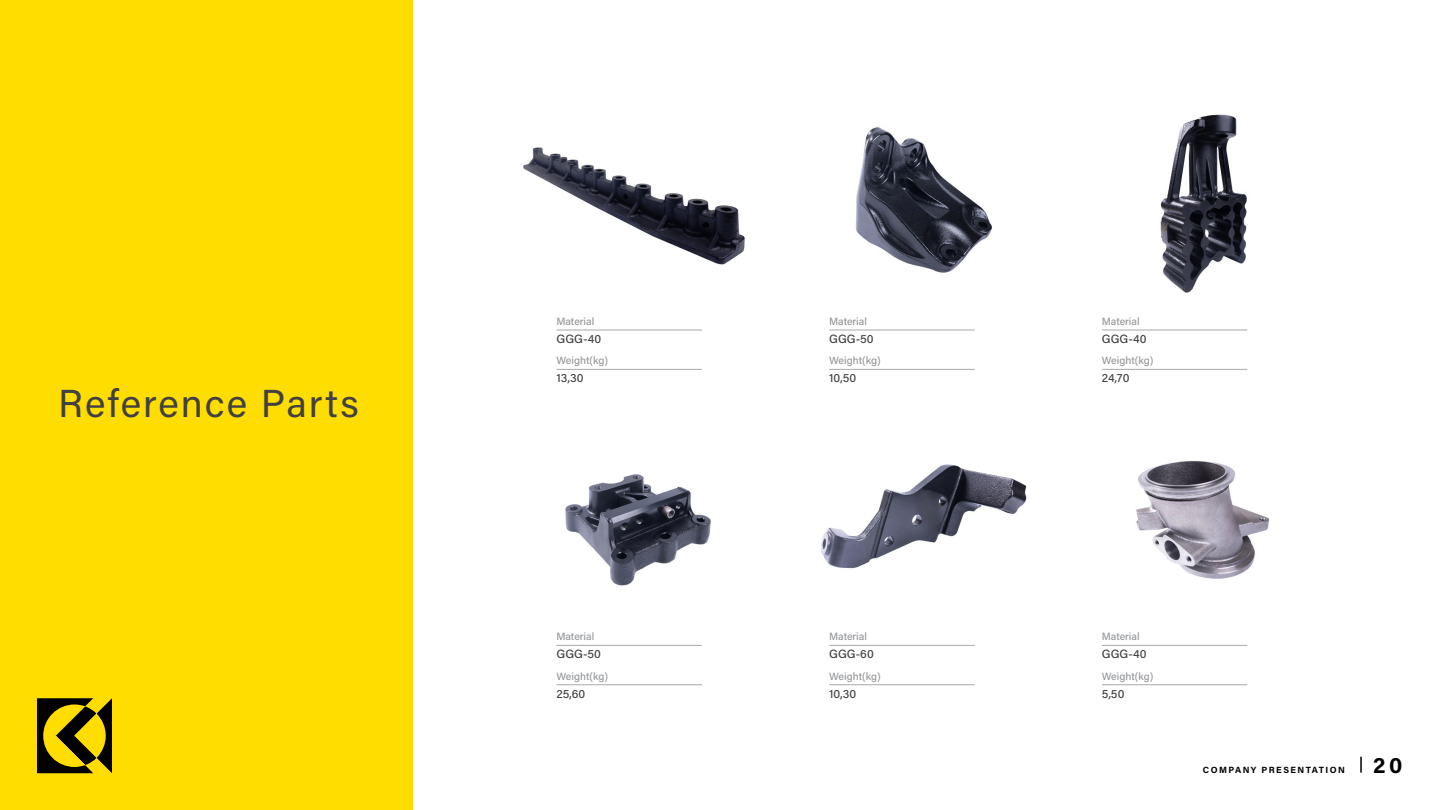
<style>
.page{position:relative;width:1440px;height:810px;background:#fff}
.page>*{position:absolute;margin:0;border:0;box-sizing:border-box;transform-origin:0 0}
.t1{font:39px "Acumin Pro";letter-spacing:.05em;color:#414042}
.t2{font:700 22.5px "Acumin Pro";color:#000}
.t3{font:500 12px "Acumin Pro";letter-spacing:.005em;color:#414042}
.t4{font:500 10.5px "Acumin Pro";letter-spacing:-.005em;color:#939598}
.t5{font:700 9px "Acumin Pro";letter-spacing:.16em;color:#000}
</style>
<div class="page">
<div style="left:0;top:0;width:412px;height:810px;background:#fd0"></div>
<svg style="left:37px;top:698px;width:75px;height:75px"></svg>
<svg style="left:1360px;top:757px;width:2px;height:16px"></svg>
<img style="left:523px;top:147px;width:222px;height:118px">
<img style="left:565px;top:474px;width:146px;height:112px">
<img style="left:855px;top:127px;width:137px;height:146px">
<img style="left:821px;top:464px;width:206px;height:105px">
<img style="left:1160px;top:114px;width:87px;height:179px">
<img style="left:1136px;top:460px;width:134px;height:119px">
<hr style="left:556px;top:330px;width:146px;height:1px;background:#a7a9ac">
<hr style="left:829px;top:330px;width:146px;height:1px;background:#a7a9ac">
<hr style="left:1102px;top:330px;width:145px;height:1px;background:#a7a9ac">
<hr style="left:556px;top:369px;width:146px;height:1px;background:#a7a9ac">
<hr style="left:829px;top:369px;width:146px;height:1px;background:#a7a9ac">
<hr style="left:1102px;top:369px;width:145px;height:1px;background:#a7a9ac">
<hr style="left:556px;top:645px;width:146px;height:1px;background:#a7a9ac">
<hr style="left:829px;top:645px;width:146px;height:1px;background:#a7a9ac">
<hr style="left:1102px;top:645px;width:145px;height:1px;background:#a7a9ac">
<hr style="left:556px;top:684px;width:146px;height:1px;background:#a7a9ac">
<hr style="left:829px;top:684px;width:146px;height:1px;background:#a7a9ac">
<hr style="left:1102px;top:684px;width:145px;height:1px;background:#a7a9ac">
<h1 class="t1" style="left:58px;top:376px;width:302px">Reference Parts</h1>
<p class="t4" style="left:556px;top:314px;width:39px">Material</p>
<p class="t3" style="left:556px;top:330px;width:46px">GGG-40</p>
<p class="t4" style="left:556px;top:353px;width:53px">Weight(kg)</p>
<p class="t3" style="left:556px;top:370px;width:28px">13,30</p>
<p class="t4" style="left:556px;top:629px;width:39px">Material</p>
<p class="t3" style="left:556px;top:646px;width:46px">GGG-50</p>
<p class="t4" style="left:556px;top:669px;width:53px">Weight(kg)</p>
<p class="t3" style="left:556px;top:685px;width:30px">25,60</p>
<p class="t4" style="left:829px;top:314px;width:39px">Material</p>
<p class="t3" style="left:829px;top:330px;width:46px">GGG-50</p>
<p class="t4" style="left:1102px;top:314px;width:39px">Material</p>
<p class="t3" style="left:1102px;top:330px;width:46px">GGG-40</p>
<p class="t4" style="left:829px;top:353px;width:53px">Weight(kg)</p>
<p class="t3" style="left:829px;top:370px;width:29px">10,50</p>
<p class="t4" style="left:1102px;top:353px;width:53px">Weight(kg)</p>
<p class="t3" style="left:1102px;top:370px;width:29px">24,70</p>
<p class="t4" style="left:829px;top:629px;width:39px">Material</p>
<p class="t3" style="left:829px;top:646px;width:46px">GGG-60</p>
<p class="t4" style="left:1102px;top:629px;width:39px">Material</p>
<p class="t3" style="left:1102px;top:646px;width:46px">GGG-40</p>
<p class="t4" style="left:829px;top:669px;width:53px">Weight(kg)</p>
<p class="t3" style="left:829px;top:685px;width:28px">10,30</p>
<p class="t4" style="left:1102px;top:669px;width:53px">Weight(kg)</p>
<p class="t3" style="left:1102px;top:685px;width:24px">5,50</p>
<p class="t5" style="left:1203px;top:763px;width:143px">COMPANY PRESENTATION</p>
<h2 class="t2" style="left:1373px;top:749px;width:31px">20</h2>
</div>
